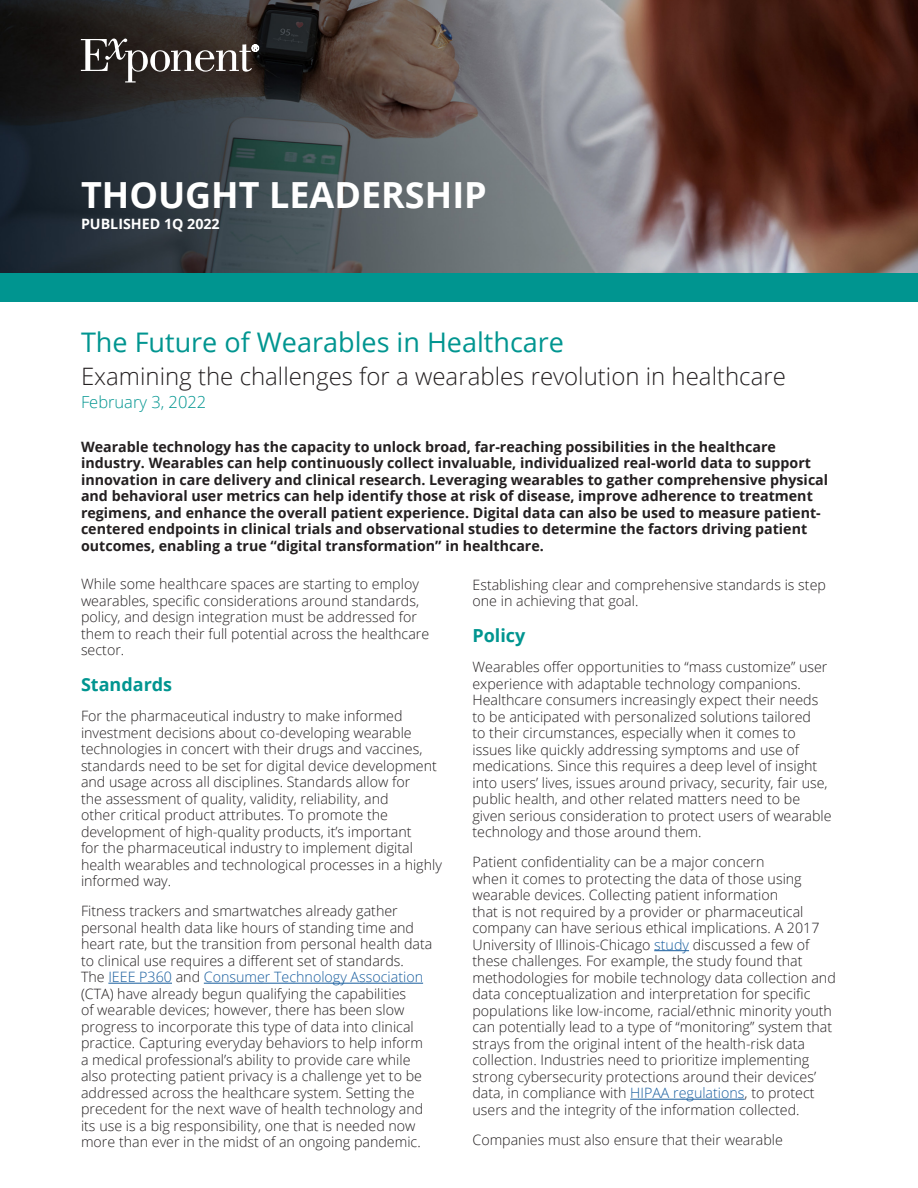
<style>
.page{position:relative;width:918px;height:1188px;background:#fff}
.page>*{position:absolute;margin:0;border:0;box-sizing:border-box;transform-origin:0 0}
.t1{font:700 36px "Open Sans";color:#fff}
.TL_title{font:27px "Open Sans";color:#009590}
.Subtitle{font:300 24px "Open Sans";color:#231f20}
.header_-_teal{font:700 18px "Open Sans";color:#009590}
.TL_title-2{font:300 16.5px "Open Sans";color:#009590}
.main_text{font:300 14.25px/16.5px "Open Sans";color:#231f20}
.first_PP_text{font:700 14.25px/16.5px "Open Sans";color:#231f20}
.published_date{font:700 14.25px "Open Sans";color:#fff}
.s1{color:#175d9e}
</style>
<div class="page">
<img style="left:1px;top:0;width:917px;height:273px">
<div style="left:0;top:273px;width:918px;height:29px;background:#009590"></div>
<svg style="left:81px;top:39px;width:178px;height:44px;background:#534d49"></svg>
<hr style="left:108px;top:983px;width:64px;height:1px;background:#175d9e">
<hr style="left:204px;top:983px;width:219px;height:1px;background:#175d9e">
<hr style="left:654px;top:950px;width:35px;height:1px;background:#175d9e">
<hr style="left:630px;top:1099px;width:115px;height:1px;background:#175d9e">
<p class="t1" style="left:81px;top:170px;width:407px">THOUGHT LEADERSHIP</p>
<p class="published_date" style="left:81px;top:214px;width:140px">PUBLISHED 1Q 2022</p>
<p class="TL_title" style="left:81px;top:324px;width:485px">The Future of Wearables in Healthcare</p>
<p class="Subtitle" style="left:81px;top:359px;width:706px">Examining the challenges for a wearables revolution in healthcare</p>
<p class="TL_title-2" style="left:81px;top:391px;width:127px">February 3, 2022</p>
<p class="first_PP_text" style="left:81px;top:438px;width:749px">Wearable technology has the capacity to unlock broad, far-reaching possibilities in the healthcare industry. Wearables can help continuously collect invaluable, individualized real-world data to support innovation in care delivery and clinical research. Leveraging wearables to gather comprehensive physical and behavioral user metrics can help identify those at risk of disease, improve adherence to treatment regimens, and enhance the overall patient experience. Digital data can also be used to measure patient&shy;centered endpoints in clinical trials and observational studies to determine the factors driving patient outcomes, enabling a true “digital transformation” in healthcare.</p>
<p class="main_text" style="left:81px;top:575px;width:350px">While some healthcare spaces are starting to employ wearables, specific considerations around standards, policy, and design integration must be addressed for them to reach their full potential across the healthcare sector.</p>
<p class="header_-_teal" style="left:81px;top:672px;width:93px">Standards</p>
<p class="main_text" style="left:81px;top:707px;width:362px">For the pharmaceutical industry to make informed investment decisions about co-developing wearable technologies in concert with their drugs and vaccines, standards need to be set for digital device development and usage across all disciplines. Standards allow for<br>the assessment of quality, validity, reliability, and<br>other critical product attributes. To promote the development of high-quality products, it’s important<br>for the pharmaceutical industry to implement digital health wearables and technological processes in a highly informed way.</p>
<p class="main_text" style="left:81px;top:902px;width:353px">Fitness trackers and smartwatches already gather personal health data like hours of standing time and heart rate, but the transition from personal health data to clinical use requires a different set of standards.<br>The <span class="s1">IEEE P360</span> and <span class="s1">Consumer Technology Association </span>(CTA) have already begun qualifying the capabilities<br>of wearable devices; however, there has been slow progress to incorporate this type of data into clinical practice. Capturing everyday behaviors to help inform a medical professional’s ability to provide care while also protecting patient privacy is a challenge yet to be addressed across the healthcare system. Setting the precedent for the next wave of health technology and its use is a big responsibility, one that is needed now more than ever in the midst of an ongoing pandemic.</p>
<p class="main_text" style="left:472px;top:576px;width:355px">Establishing clear and comprehensive standards is step one in achieving that goal.</p>
<p class="header_-_teal" style="left:472px;top:623px;width:54px">Policy</p>
<p class="main_text" style="left:472px;top:658px;width:361px">Wearables offer opportunities to “mass customize” user experience with adaptable technology companions.<br>Healthcare consumers increasingly expect their needs to be anticipated with personalized solutions tailored<br>to their circumstances, especially when it comes to issues like quickly addressing symptoms and use of medications. Since this requires a deep level of insight into users’ lives, issues around privacy, security, fair use, public health, and other related matters need to be given serious consideration to protect users of wearable technology and those around them.</p>
<p class="main_text" style="left:472px;top:853px;width:365px">Patient confidentiality can be a major concern<br>when it comes to protecting the data of those using wearable devices. Collecting patient information<br>that is not required by a provider or pharmaceutical company can have serious ethical implications. A 2017<br>University of Illinois-Chicago <span class="s1">study</span> discussed a few of these challenges. For example, the study found that methodologies for mobile technology data collection and data conceptualization and interpretation for specific populations like low-income, racial/ethnic minority youth can potentially lead to a type of “monitoring” system that strays from the original intent of the health-risk data collection. Industries need to prioritize implementing strong cybersecurity protections around their devices’ data, in compliance with <span class="s1">HIPAA regulations</span>, to protect users and the integrity of the information collected.</p>
<p class="main_text" style="left:472px;top:1131px;width:312px">Companies must also ensure that their wearable</p>
</div>
